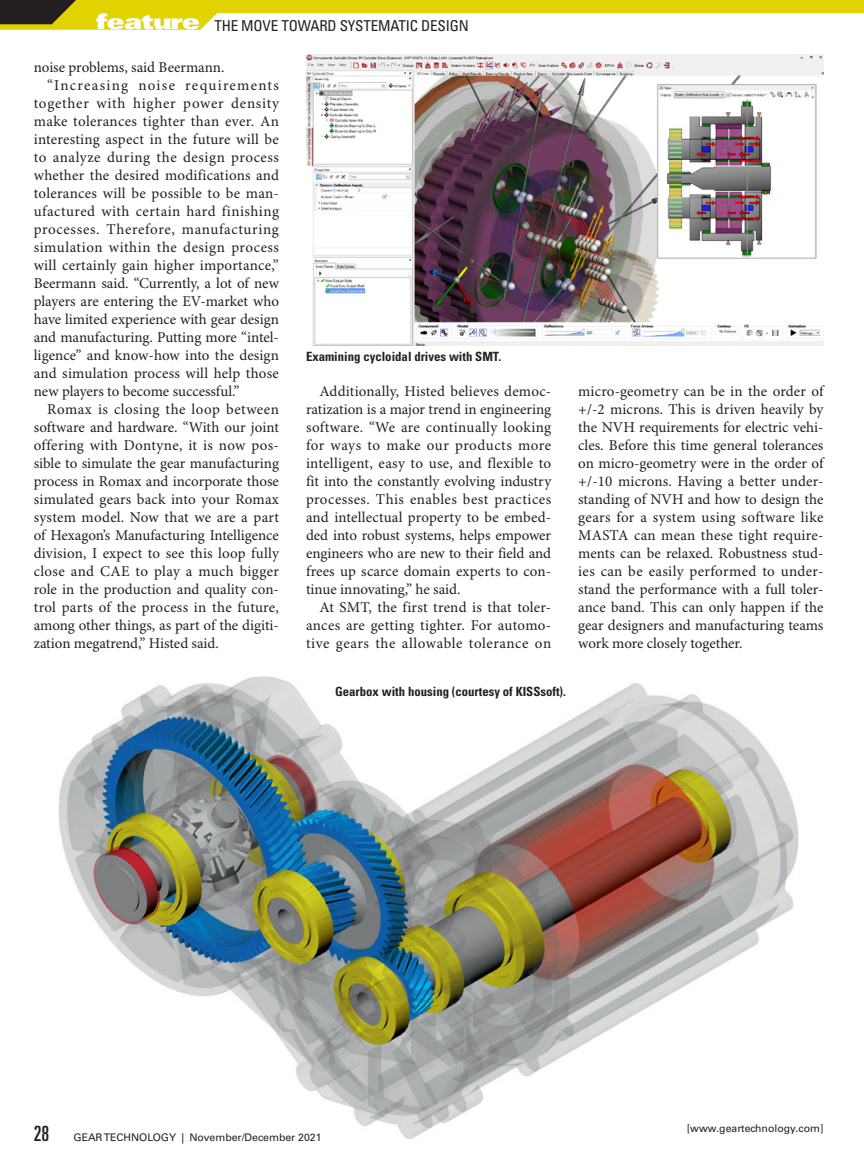
<style>
.page{position:relative;width:864px;height:1161px;background:#fff}
.page>*{position:absolute;margin:0;border:0;box-sizing:border-box;transform-origin:0 0}
.Body_Text{font:15px/18px "Minion Pro";color:#231f20;text-align:justify}
.t1{font:condensed 15px "Univers LT Std";letter-spacing:-.01em;color:#231f20}
.Figure_Table_Caption{font:700 condensed 12.75px "Univers LT Std";color:#231f20}
.t2{font:10.5px "Univers LT Std";color:#231f20}
.s1{font-family:"Univers LT Std X Black Ex";font-stretch:normal;font-size:21px;color:#fff}
.s2{font-stretch:ultra-condensed;font-size:21px}
</style>
<div class="page">
<img style="left:58px;top:676px;width:741px;height:463px">
<img style="left:306px;top:54px;width:518px;height:291px">
<div style="left:194px;top:0;width:670px;height:14px;background:#e1d201"></div>
<svg style="left:0;top:0;width:245px;height:30px"></svg>
<p class="t1" style="left:96px;top:16px;width:374px"><span class="s1">feature</span> THE MOVE TOWARD SYSTEMATIC DESIGN</p>
<p class="Body_Text" style="left:34px;top:59px;width:192px">noise problems, said Beermann.</p>
<p class="Body_Text" style="left:34px;top:77px;width:247px;text-indent:14px">“Increasing noise requirements together with higher power density make tolerances tighter than ever. An interesting aspect in the future will be to analyze during the design process whether the desired modifications and tolerances will be possible to be man&shy;ufactured with certain hard finishing processes. Therefore, manufacturing simulation within the design process will certainly gain higher importance,” Beermann said. “Currently, a lot of new players are entering the EV-market who have limited experience with gear design and manufacturing. Putting more “intel&shy;ligence” and know-how into the design and simulation process will help those new players to become successful.”</p>
<p class="Body_Text" style="left:34px;top:401px;width:247px;text-indent:14px">Romax is closing the loop between software and hardware. “With our joint offering with Dontyne, it is now pos&shy;sible to simulate the gear manufacturing process in Romax and incorporate those simulated gears back into your Romax system model. Now that we are a part of Hexagon’s Manufacturing Intelligence division, I expect to see this loop fully close and CAE to play a much bigger role in the production and quality con&shy;trol parts of the process in the future, among other things, as part of the digiti&shy;zation megatrend,” Histed said.</p>
<p class="Figure_Table_Caption" style="left:306px;top:349px;width:197px">Examining cycloidal drives with SMT.</p>
<p class="Body_Text" style="left:306px;top:383px;width:247px;text-indent:14px">Additionally, Histed believes democ&shy;ratization is a major trend in engineering software. “We are continually looking for ways to make our products more intelligent, easy to use, and flexible to fit into the constantly evolving industry processes. This enables best practices and intellectual property to be embed&shy;ded into robust systems, helps empower engineers who are new to their field and frees up scarce domain experts to con&shy;tinue innovating,” he said.</p>
<p class="Body_Text" style="left:306px;top:599px;width:247px;text-indent:14px">At SMT, the first trend is that toler&shy;ances are getting tighter. For automo&shy;tive gears the allowable tolerance on</p>
<p class="Body_Text" style="left:578px;top:383px;width:247px">micro-geometry can be in the order of +/-2 microns. This is driven heavily by the NVH requirements for electric vehi&shy;cles. Before this time general tolerances on micro-geometry were in the order of +/-10 microns. Having a better under&shy;standing of NVH and how to design the gears for a system using software like MASTA can mean these tight require&shy;ments can be relaxed. Robustness stud&shy;ies can be easily performed to under&shy;stand the performance with a full toler&shy;ance band. This can only happen if the gear designers and manufacturing teams work more closely together.</p>
<p class="Figure_Table_Caption" style="left:335px;top:683px;width:232px">Gearbox with housing (courtesy of KISSsoft).</p>
<p class="t2" style="left:34px;top:1131px;width:289px"><span class="s2">28</span> GEAR TECHNOLOGY | November/December 2021</p>
<p class="t2" style="left:687px;top:1122px;width:138px">[www.geartechnology.com]</p>
</div>
